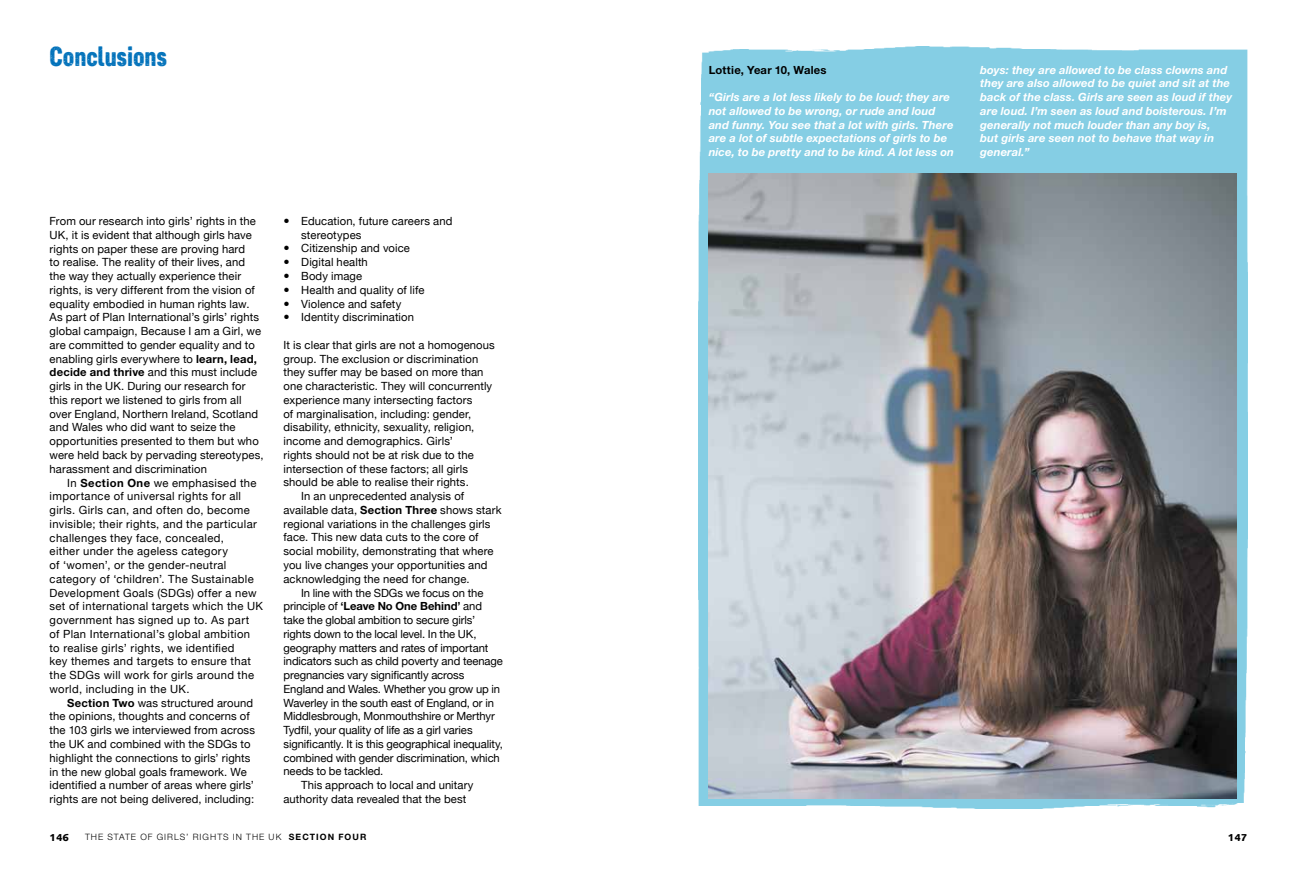
<style>
.page{position:relative;width:1297px;height:869px;background:#fff}
.page>*{position:absolute;margin:0;border:0;box-sizing:border-box;transform-origin:0 0}
.t1{font:27.5px "Core Paint B3";letter-spacing:-.005em;color:#0071ba}
.t2{font:11.25px/13.8px "Helvetica Neue";letter-spacing:.01em;color:#000}
.t3{font:11.25px/13.8px "Helvetica Neue";letter-spacing:.03em;color:#000}
.t4{font:11.25px "Helvetica Neue";letter-spacing:-.01em;color:#000}
.t5{font:italic 700 11.25px/13.8px "Helvetica Neue";letter-spacing:.01em;color:#fff}
.t6{font:700 11.25px "Helvetica Neue";letter-spacing:.005em;color:#000}
.t7{font:900 10px "Syntax";color:#000}
.t8{font:300 8.75px "Helvetica Neue";letter-spacing:.12em;color:#000}
.s1{font-weight:700}
.s2{font-weight:400}
</style>
<div class="page">
<img style="left:698px;top:46px;width:549px;height:762px">
<img style="left:709px;top:174px;width:528px;height:623px">
<h1 class="t1" style="left:50px;top:40px;width:119px">Conclusions</h1>
<p class="t2" style="left:50px;top:214px;width:215px">From our research into girls’ rights in the UK, it is evident that although girls have rights on paper these are proving hard<br>to realise. The reality of their lives, and the way they actually experience their rights, is very different from the vision of equality embodied in human rights law.<br>As part of Plan International’s girls’ rights global campaign, Because I am a Girl, we are committed to gender equality and to enabling girls everywhere to <span class="s1">learn, lead, decide and thrive</span> and this must include girls in the UK. During our research for this report we listened to girls from all over England, Northern Ireland, Scotland and Wales who did want to seize the opportunities presented to them but who were held back by pervading stereotypes, harassment and discrimination</p>
<p class="t3" style="left:50px;top:475px;width:215px;text-indent:18px">In <span class="s1">Section One</span> we emphasised the importance of universal rights for all girls. Girls can, and often do, become invisible; their rights, and the particular challenges they face, concealed,<br>either under the ageless category<br>of ‘women’, or the gender-neutral category of ‘children’. The Sustainable Development Goals (SDGs) offer a new set of international targets which the UK government has signed up to. As part<br>of Plan International’s global ambition<br>to realise girls’ rights, we identified<br>key themes and targets to ensure that the SDGs will work for girls around the world, including in the UK.</p>
<p class="t2" style="left:50px;top:695px;width:207px;text-indent:18px"><span class="s1">Section Two</span> was structured around the opinions, thoughts and concerns of the 103 girls we interviewed from across the UK and combined with the SDGs to highlight the connections to girls’ rights in the new global goals framework. We identified a number of areas where girls’ rights are not being delivered, including:</p>
<p class="t2" style="left:301px;top:214px;width:153px">Education, future careers and stereotypes<br>Citizenship and voice<br>Digital health<br>Body image<br>Health and quality of life<br>Violence and safety<br>Identity discrimination</p>
<p class="t2" style="left:283px;top:337px;width:213px">It is clear that girls are not a homogenous</p>
<p class="t2" style="left:283px;top:351px;width:196px">group. The exclusion or discrimination</p>
<p class="t2" style="left:283px;top:365px;width:202px">they suffer may be based on more than</p>
<p class="t2" style="left:283px;top:379px;width:210px">one characteristic. They will concurrently</p>
<p class="t2" style="left:283px;top:392px;width:190px">experience many intersecting factors</p>
<p class="t2" style="left:283px;top:406px;width:189px">of marginalisation, including: gender,</p>
<p class="t2" style="left:283px;top:420px;width:192px">disability, ethnicity, sexuality, religion,</p>
<p class="t2" style="left:283px;top:434px;width:171px">income and demographics. Girls’</p>
<p class="t2" style="left:283px;top:447px;width:192px">rights should not be at risk due to the</p>
<p class="t2" style="left:283px;top:461px;width:186px">intersection of these factors; all girls</p>
<p class="t2" style="left:283px;top:475px;width:187px">should be able to realise their rights.</p>
<p class="t2" style="left:301px;top:489px;width:164px">In an unprecedented analysis of</p>
<p class="t2" style="left:283px;top:502px;width:220px">available data, <span class="s1">Section Three</span> shows stark</p>
<p class="t2" style="left:283px;top:516px;width:209px">regional variations in the challenges girls</p>
<p class="t2" style="left:283px;top:530px;width:197px">face. This new data cuts to the core of</p>
<p class="t2" style="left:283px;top:544px;width:212px">social mobility, demonstrating that where</p>
<p class="t2" style="left:283px;top:557px;width:205px">you live changes your opportunities and</p>
<p class="t2" style="left:283px;top:571px;width:188px">acknowledging the need for change.</p>
<p class="t4" style="left:301px;top:585px;width:184px">In line with the SDGs we focus on the</p>
<p class="t6" style="left:283px;top:599px;width:200px"><span class="s2">principle of</span> ‘Leave No One Behind’ <span class="s2">and</span></p>
<p class="t4" style="left:283px;top:613px;width:193px">take the global ambition to secure girls’</p>
<p class="t4" style="left:283px;top:626px;width:194px">rights down to the local level. In the UK,</p>
<p class="t4" style="left:283px;top:640px;width:206px">geography matters and rates of important</p>
<p class="t4" style="left:283px;top:654px;width:221px">indicators such as child poverty and teenage</p>
<p class="t4" style="left:283px;top:668px;width:182px">pregnancies vary significantly across</p>
<p class="t4" style="left:283px;top:681px;width:218px">England and Wales. Whether you grow up in</p>
<p class="t4" style="left:283px;top:695px;width:212px">Waverley in the south east of England, or in</p>
<p class="t4" style="left:283px;top:709px;width:213px">Middlesbrough, Monmouthshire or Merthyr</p>
<p class="t4" style="left:283px;top:723px;width:191px">Tydfil, your quality of life as a girl varies</p>
<p class="t4" style="left:283px;top:736px;width:221px">significantly. It is this geographical inequality,</p>
<p class="t4" style="left:283px;top:750px;width:218px">combined with gender discrimination, which</p>
<p class="t2" style="left:283px;top:764px;width:101px">needs to be tackled.</p>
<p class="t2" style="left:301px;top:777px;width:174px">This approach to local and unitary</p>
<p class="t2" style="left:283px;top:791px;width:184px">authority data revealed that the best</p>
<p class="t6" style="left:709px;top:63px;width:119px">Lottie, Year 10, Wales</p>
<p class="t5" style="left:709px;top:90px;width:247px">“Girls are a lot less likely to be loud; they are not allowed to be wrong, or rude and loud and funny. You see that a lot with girls. There are a lot of subtle expectations of girls to be nice, to be pretty and to be kind. A lot less on</p>
<p class="t5" style="left:980px;top:62px;width:254px">boys: they are allowed to be class clowns and they are also allowed to be quiet and sit at the back of the class. Girls are seen as loud if they are loud. I’m seen as loud and boisterous. I’m generally not much louder than any boy is,<br>but girls are seen not to behave that way in general.”</p>
<p class="t7" style="left:50px;top:831px;width:21px">146</p>
<p class="t8" style="left:85px;top:831px;width:283px">THE STATE OF GIRLS’ RIGHTS IN THE UK <span class="s1">section four</span></p>
<p class="t7" style="left:1228px;top:831px;width:21px">147</p>
</div>
